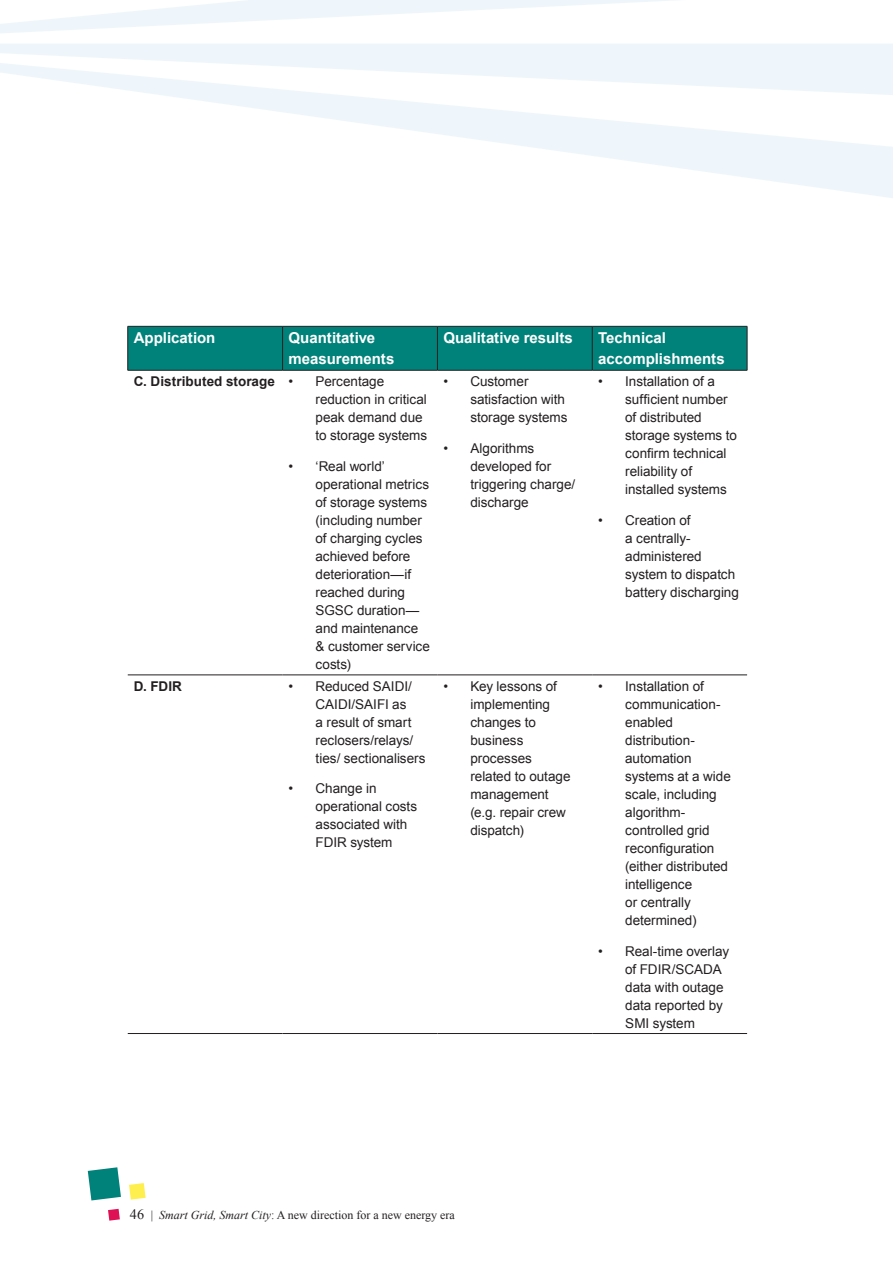
<style>
.page{position:relative;width:893px;height:1263px;background:#fff}
.page>*{position:absolute;margin:0;border:0;box-sizing:border-box;transform-origin:0 0}
.Text{font:700 15px/21px "Arial";color:#fff}
.Text-2{font:13.5px/18px "Arial";letter-spacing:-.005em;color:#231f20}
.Text-3{font:700 13.5px "Arial";letter-spacing:.005em;color:#231f20}
.t1{font:12px "Times New Roman";color:#231f20}
.s1{font-size:14.25px}
.s2{font-style:italic}
</style>
<div class="page">
<svg style="left:129px;top:1183px;width:17px;height:16px"></svg>
<svg style="left:88px;top:1167px;width:33px;height:33px"></svg>
<svg style="left:108px;top:1209px;width:12px;height:11px"></svg>
<div style="left:128px;top:327px;width:619px;height:43px;background:#00827a"></div>
<hr style="left:127px;top:326px;width:1px;height:44px;background:#231f20">
<hr style="left:282px;top:326px;width:1px;height:44px;background:#231f20">
<hr style="left:437px;top:326px;width:1px;height:44px;background:#231f20">
<hr style="left:592px;top:326px;width:1px;height:44px;background:#231f20">
<hr style="left:747px;top:326px;width:1px;height:44px;background:#231f20">
<hr style="left:128px;top:326px;width:155px;height:1px;background:#231f20">
<hr style="left:283px;top:326px;width:154px;height:1px;background:#231f20">
<hr style="left:437px;top:326px;width:155px;height:1px;background:#231f20">
<hr style="left:592px;top:326px;width:155px;height:1px;background:#231f20">
<hr style="left:128px;top:370px;width:155px;height:1px;background:#231f20">
<hr style="left:283px;top:370px;width:154px;height:1px;background:#231f20">
<hr style="left:437px;top:370px;width:155px;height:1px;background:#231f20">
<hr style="left:592px;top:370px;width:155px;height:1px;background:#231f20">
<hr style="left:128px;top:675px;width:155px;height:1px;background:#231f20">
<hr style="left:283px;top:675px;width:154px;height:1px;background:#231f20">
<hr style="left:437px;top:675px;width:155px;height:1px;background:#231f20">
<hr style="left:592px;top:675px;width:155px;height:1px;background:#231f20">
<hr style="left:128px;top:1033px;width:155px;height:1px;background:#231f20">
<hr style="left:283px;top:1033px;width:154px;height:1px;background:#231f20">
<hr style="left:437px;top:1033px;width:155px;height:1px;background:#231f20">
<hr style="left:592px;top:1033px;width:155px;height:1px;background:#231f20">
<svg style="left:0;top:44px;width:893px;height:282px"></svg>
<svg style="left:0;top:0;width:673px;height:33px"></svg>
<p class="Text" style="left:134px;top:328px;width:83px">Application</p>
<p class="Text" style="left:289px;top:328px;width:107px">Quantitative measurements</p>
<p class="Text" style="left:443px;top:328px;width:131px">Qualitative results</p>
<p class="Text" style="left:598px;top:328px;width:128px">Technical accomplishments</p>
<p class="Text-3" style="left:134px;top:372px;width:143px">C. Distributed storage</p>
<p class="Text-2" style="left:316px;top:372px;width:113px;text-indent:-27px">• Percentage reduction in critical peak demand due to storage systems</p>
<p class="Text-2" style="left:316px;top:457px;width:116px;text-indent:-27px">• ‘Real world’ operational metrics of storage systems (including number of charging cycles achieved before deterioration—if reached during<br>SGSC duration— and maintenance &amp; customer service costs)</p>
<p class="Text-2" style="left:470px;top:372px;width:99px;text-indent:-27px">• Customer satisfaction with storage systems</p>
<p class="Text-2" style="left:470px;top:439px;width:106px;text-indent:-27px">• Algorithms developed for triggering charge/ discharge</p>
<p class="Text-2" style="left:625px;top:372px;width:113px;text-indent:-27px">• Installation of a sufficient number of distributed storage systems to confirm technical reliability of installed systems</p>
<p class="Text-2" style="left:625px;top:511px;width:115px;text-indent:-27px">• Creation of<br>a centrally&shy;administered system to dispatch battery discharging</p>
<p class="Text-3" style="left:134px;top:677px;width:50px">D. FDIR</p>
<p class="Text-2" style="left:316px;top:677px;width:111px;text-indent:-27px">• Reduced SAIDI/<br>CAIDI/SAIFI as<br>a result of smart reclosers/relays/ ties/ sectionalisers</p>
<p class="Text-2" style="left:316px;top:780px;width:103px;text-indent:-27px">• Change in operational costs associated with<br>FDIR system</p>
<p class="Text-2" style="left:470px;top:677px;width:102px;text-indent:-27px">• Key lessons of implementing changes to business processes related to outage management (e.g. repair crew dispatch)</p>
<p class="Text-2" style="left:625px;top:677px;width:107px;text-indent:-27px">• Installation of communication&shy;enabled distribution&shy;automation systems at a wide scale, including algorithm&shy;controlled grid reconfiguration (either distributed intelligence<br>or centrally determined)</p>
<p class="Text-2" style="left:625px;top:942px;width:105px;text-indent:-27px">• Real-time overlay of FDIR/SCADA data with outage data reported by<br>SMI system</p>
<p class="t1" style="left:130px;top:1208px;width:326px"><span class="s1">46</span> | <span class="s2">Smart Grid, Smart City</span>: A new direction for a new energy era</p>
</div>
